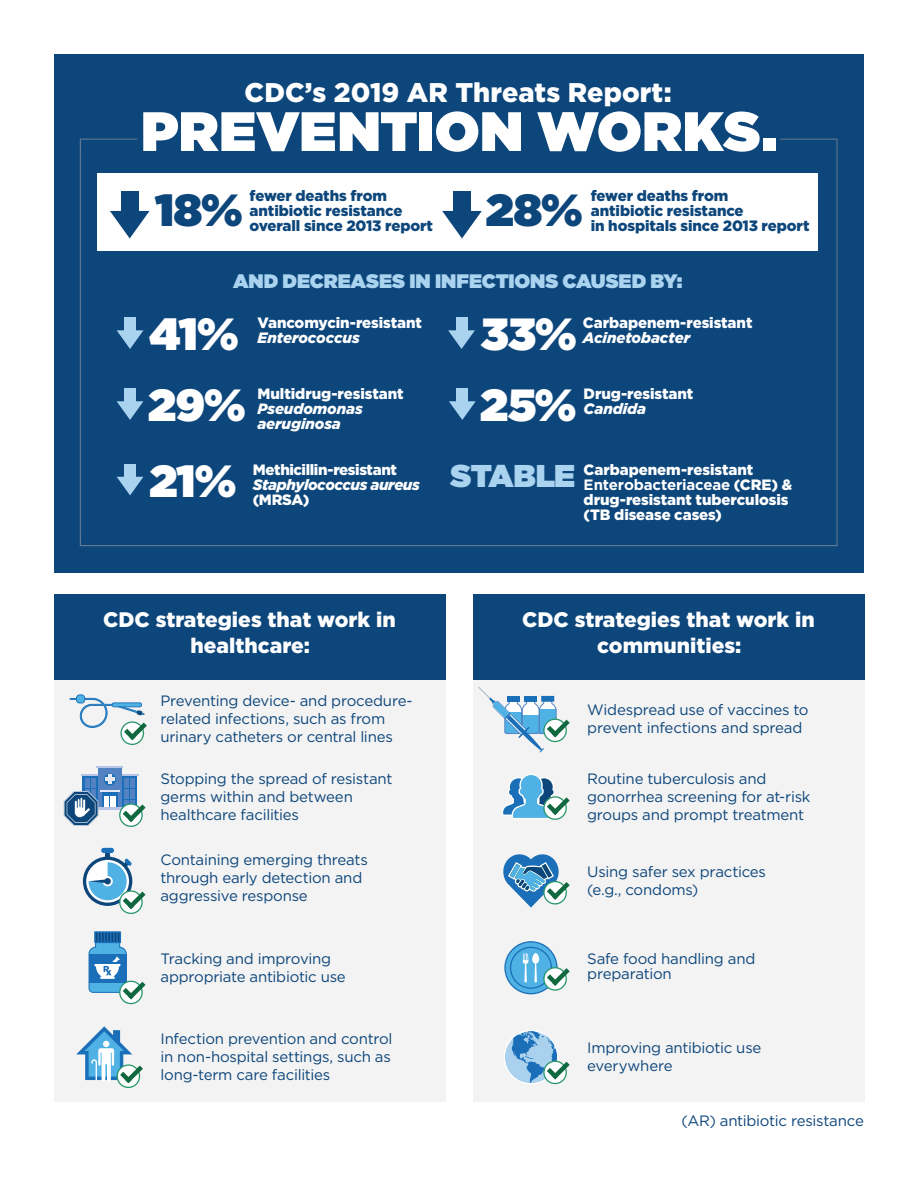
<style>
.page{position:relative;width:918px;height:1188px;background:#fff}
.page>*{position:absolute;margin:0;border:0;box-sizing:border-box;transform-origin:0 0}
.t1{font:900 55.35px "Gotham";letter-spacing:.005em;color:#fff}
.t2{font:900 45px "Gotham";letter-spacing:-.015em;color:#fff}
.t3{font:900 45px "Gotham";color:#0d467b}
.t4{font:900 31.5px "Gotham";letter-spacing:-.02em;color:#aad3f0}
.t5{font:900 27px "Gotham";letter-spacing:.005em;color:#fff}
.t6{font:900 21px/25.2px "Gotham";color:#fff;text-align:center}
.t7{font:900 19.5px "Gotham";letter-spacing:-.005em;color:#aad3f0}
.t8{font:15px/18px "Gotham";letter-spacing:-.015em;color:#0d467b}
.t9{font:900 15px/15px "Gotham";letter-spacing:-.005em;color:#fff}
.t10{font:900 15px/15px "Gotham";letter-spacing:-.005em;color:#0d467b}
.t11{font:italic 900 15px "Gotham";letter-spacing:-.005em;color:#fff}
.t12{font:900 15px/15px "Gotham";letter-spacing:-.025em;color:#fff}
.s1{font-style:italic}
.s2{font-weight:700}
</style>
<div class="page">
<div style="left:54px;top:54px;width:810px;height:518px;background:#0d467b"></div>
<div style="left:55px;top:594px;width:391px;height:508px;background:#f3f3f3"></div>
<div style="left:473px;top:594px;width:392px;height:508px;background:#f3f3f3"></div>
<div style="left:55px;top:594px;width:391px;height:85px;background:#0d467b"></div>
<div style="left:473px;top:594px;width:392px;height:85px;background:#0d467b"></div>
<div style="left:97px;top:173px;width:721px;height:78px;background:#fff"></div>
<div style="left:121px;top:192px;width:17px;height:28px;background:#0d467b"></div>
<svg style="left:110px;top:211px;width:40px;height:28px"></svg>
<div style="left:453px;top:192px;width:18px;height:28px;background:#0d467b"></div>
<svg style="left:442px;top:211px;width:40px;height:28px"></svg>
<div style="left:124px;top:317px;width:12px;height:19px;background:#aad3f0"></div>
<svg style="left:117px;top:330px;width:26px;height:19px"></svg>
<div style="left:124px;top:388px;width:12px;height:19px;background:#aad3f0"></div>
<svg style="left:117px;top:401px;width:26px;height:19px"></svg>
<div style="left:124px;top:464px;width:12px;height:19px;background:#aad3f0"></div>
<svg style="left:117px;top:477px;width:26px;height:18px"></svg>
<div style="left:456px;top:317px;width:11px;height:19px;background:#aad3f0"></div>
<svg style="left:448px;top:330px;width:27px;height:19px"></svg>
<div style="left:456px;top:388px;width:12px;height:19px;background:#aad3f0"></div>
<svg style="left:449px;top:401px;width:27px;height:19px"></svg>
<svg style="left:69px;top:694px;width:78px;height:51px"></svg>
<hr style="left:81px;top:774px;width:58px;height:2px;background:#b8c4e3">
<div style="left:98px;top:768px;width:24px;height:23px;background:#5282c2"></div>
<svg style="left:97px;top:767px;width:26px;height:1px"></svg>
<svg style="left:104px;top:773px;width:12px;height:13px"></svg>
<svg style="left:64px;top:775px;width:82px;height:52px"></svg>
<div style="left:101px;top:848px;width:13px;height:5px;background:#1a6fb8;border-radius:3px"></div>
<svg style="left:83px;top:850px;width:63px;height:64px"></svg>
<svg style="left:94px;top:931px;width:27px;height:12px"></svg>
<svg style="left:89px;top:932px;width:57px;height:72px"></svg>
<svg style="left:76px;top:1026px;width:67px;height:62px"></svg>
<svg style="left:478px;top:687px;width:92px;height:66px"></svg>
<svg style="left:502px;top:774px;width:68px;height:46px"></svg>
<svg style="left:503px;top:854px;width:67px;height:54px"></svg>
<svg style="left:504px;top:941px;width:66px;height:53px"></svg>
<svg style="left:504px;top:1030px;width:54px;height:54px"></svg>
<svg style="left:511px;top:1031px;width:59px;height:53px"></svg>
<h1 class="t5" style="left:245px;top:77px;width:429px">CDC’s 2019 AR Threats Report:</h1>
<h1 class="t1" style="left:141px;top:99px;width:638px">PREVENTION WORKS.</h1>
<p class="t3" style="left:155px;top:184px;width:89px">18%</p>
<p class="t10" style="left:250px;top:187px;width:185px">fewer deaths from antibiotic resistance overall since 2013 report</p>
<p class="t3" style="left:486px;top:184px;width:99px">28%</p>
<p class="t10" style="left:591px;top:187px;width:220px">fewer deaths from<br>antibiotic resistance<br>in hospitals since 2013 report</p>
<h2 class="t7" style="left:233px;top:270px;width:451px">AND DECREASES IN INFECTIONS CAUSED BY:</h2>
<p class="t9" style="left:257px;top:315px;width:166px">Vancomycin-resistant</p>
<p class="t9" style="left:583px;top:315px;width:171px">Carbapenem-resistant</p>
<p class="t2" style="left:149px;top:308px;width:91px">41%</p>
<p class="t2" style="left:481px;top:308px;width:98px">33%</p>
<p class="t11" style="left:583px;top:329px;width:109px">Acinetobacter</p>
<p class="t11" style="left:257px;top:329px;width:104px">Enterococcus</p>
<p class="t9" style="left:257px;top:386px;width:148px">Multidrug-resistant<br><span class="s1">Pseudomonas</span></p>
<p class="t2" style="left:148px;top:379px;width:100px">29%</p>
<p class="t11" style="left:257px;top:415px;width:85px">aeruginosa</p>
<p class="t12" style="left:253px;top:462px;width:168px">Methicillin-resistant<br><span class="s1">Staphylococcus aureus</span></p>
<p class="t2" style="left:149px;top:455px;width:89px">21%</p>
<p class="t9" style="left:253px;top:492px;width:58px">(MRSA)</p>
<p class="t2" style="left:480px;top:379px;width:98px">25%</p>
<p class="t9" style="left:584px;top:386px;width:111px">Drug-resistant</p>
<p class="t11" style="left:584px;top:400px;width:64px">Candida</p>
<p class="t4" style="left:450px;top:457px;width:126px">STABLE</p>
<p class="t9" style="left:584px;top:462px;width:210px">Carbapenem-resistant<br><span class="s2">Enterobacteriaceae</span> (CRE) &amp; drug-resistant tuberculosis (TB disease cases)</p>
<h2 class="t6" style="left:103px;top:607px;width:294px">CDC strategies that work in healthcare:</h2>
<p class="t8" style="left:160px;top:692px;width:254px">Preventing device- and procedure&shy;related infections, such as from urinary catheters or central lines</p>
<p class="t8" style="left:160px;top:769px;width:234px">Stopping the spread of resistant germs within and between healthcare facilities</p>
<p class="t8" style="left:160px;top:851px;width:209px">Containing emerging threats through early detection and aggressive response</p>
<p class="t8" style="left:160px;top:949px;width:187px">Tracking and improving appropriate antibiotic use</p>
<p class="t8" style="left:160px;top:1029px;width:233px;text-align:justify">Infection prevention and control in non-hospital settings, such as long-term care facilities</p>
<h2 class="t6" style="left:522px;top:607px;width:294px">CDC strategies that work in communities:</h2>
<p class="t8" style="left:587px;top:701px;width:223px">Widespread use of vaccines to prevent infections and spread</p>
<p class="t8" style="left:587px;top:769px;width:225px">Routine tuberculosis and gonorrhea screening for at-risk groups and prompt treatment</p>
<p class="t8" style="left:587px;top:862px;width:180px">Using safer sex practices (e.g., condoms)</p>
<p class="t8" style="left:587px;top:950px;width:170px;line-height:15px">Safe food handling and preparation</p>
<p class="t8" style="left:587px;top:1038px;width:176px">Improving antibiotic use everywhere</p>
<p class="t8" style="left:682px;top:1111px;width:184px">(AR) antibiotic resistance</p>
</div>
